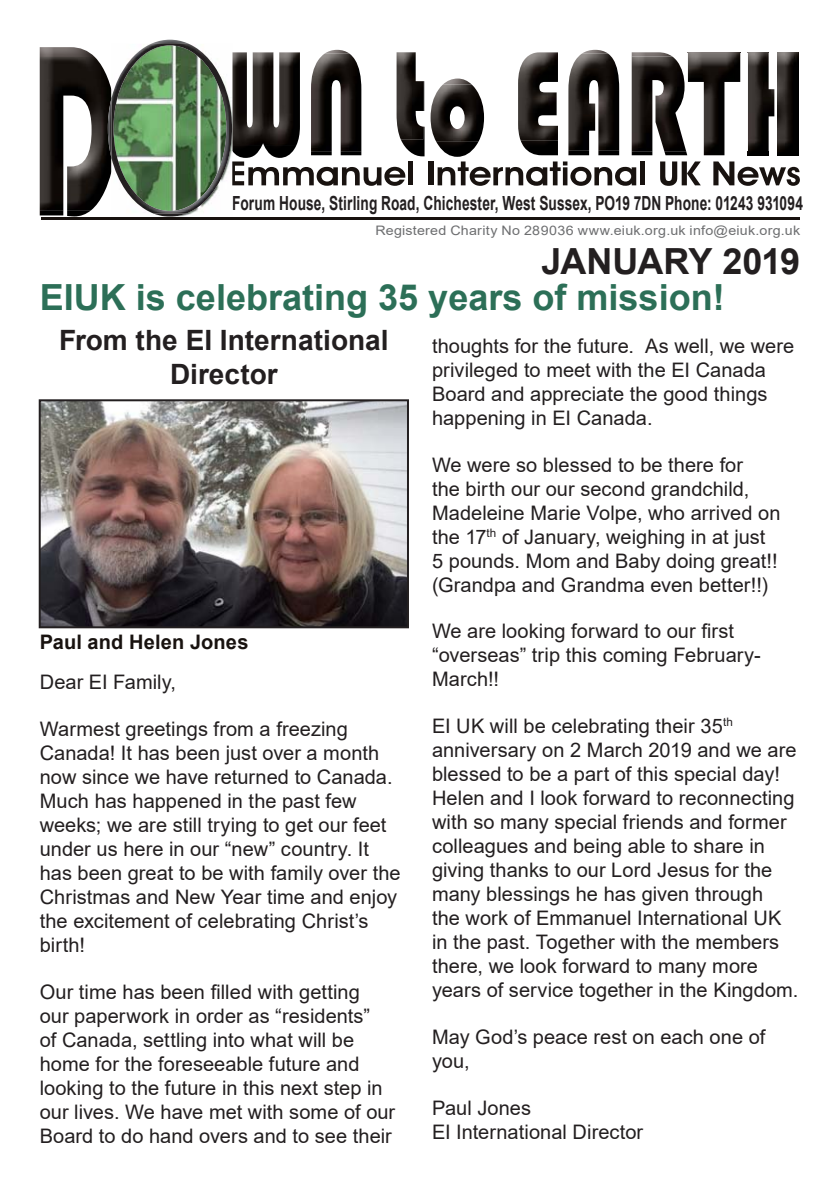
<style>
.page{position:relative;width:840px;height:1191px;background:#fff}
.page>*{position:absolute;margin:0;border:0;box-sizing:border-box;transform-origin:0 0}
.t1{font:700 36px "Arial";color:#2c6f57}
.t2{font:700 36px "Arial";letter-spacing:-.025em;color:#231f20}
.t3{font:700 28px/33.6px "Arial";color:#231f20;text-align:center}
.t4{font:20px/24px "Arial";color:#231f20}
.t5{font:700 20px "Arial";letter-spacing:.01em;color:#18120f}
.t6{font:700 19.4px "Arial";letter-spacing:.01em;color:#231f20;scale:.71 1}
.t7{font:13px "Arial";letter-spacing:.02em;color:#6d6e70;scale:1.09 1}
</style>
<div class="page">
<img style="left:40px;top:47px;width:55px;height:10px">
<img style="left:40px;top:210px;width:51px;height:6px">
<img style="left:40px;top:57px;width:71px;height:153px">
<img style="left:324px;top:50px;width:25px;height:4px">
<img style="left:311px;top:54px;width:50px;height:101px">
<img style="left:401px;top:81px;width:23px;height:75px">
<img style="left:396px;top:52px;width:27px;height:88px">
<img style="left:442px;top:79px;width:29px;height:6px">
<img style="left:436px;top:142px;width:42px;height:15px">
<img style="left:430px;top:85px;width:54px;height:57px">
<svg style="left:535px;top:52px;width:22px;height:1px"></svg>
<img style="left:520px;top:140px;width:37px;height:15px">
<img style="left:518px;top:53px;width:39px;height:87px">
<img style="left:581px;top:50px;width:27px;height:4px">
<img style="left:568px;top:54px;width:50px;height:101px">
<img style="left:631px;top:52px;width:41px;height:5px">
<img style="left:631px;top:151px;width:56px;height:4px">
<img style="left:631px;top:57px;width:54px;height:94px">
<img style="left:687px;top:52px;width:52px;height:103px">
<img style="left:777px;top:52px;width:21px;height:103px">
<img style="left:747px;top:151px;width:21px;height:4px">
<img style="left:747px;top:52px;width:27px;height:99px">
<svg style="left:232px;top:161px;width:173px;height:25px"></svg>
<hr style="left:408px;top:161px;width:4px;height:24px;background:#18120f">
<div style="left:428px;top:161px;width:5px;height:24px;background:#18120f"></div>
<svg style="left:437px;top:161px;width:199px;height:25px"></svg>
<hr style="left:640px;top:161px;width:4px;height:24px;background:#18120f">
<svg style="left:660px;top:161px;width:40px;height:25px"></svg>
<svg style="left:713px;top:161px;width:86px;height:25px"></svg>
<hr style="left:41px;top:217px;width:758px;height:3px;background:#18120f">
<img style="left:232px;top:52px;width:68px;height:93px">
<img style="left:232px;top:145px;width:64px;height:13px">
<img style="left:108px;top:106px;width:2px;height:44px">
<img style="left:153px;top:40px;width:34px;height:3px">
<img style="left:153px;top:101px;width:79px;height:115px">
<img style="left:110px;top:98px;width:1px;height:60px">
<img style="left:151px;top:43px;width:38px;height:1px">
<img style="left:111px;top:44px;width:118px;height:169px">
<img style="left:42px;top:402px;width:364px;height:223px">
<div style="left:39px;top:399px;width:370px;height:229px;border:2px solid #231f20"></div>
<p class="t6" style="left:232px;top:192px;width:804px">Forum House, Stirling Road, Chichester, West Sussex, PO19 7DN Phone: 01243 931094</p>
<p class="t7" style="left:375px;top:223px;width:391px">Registered Charity No 289036 www.eiuk.org.uk info@eiuk.org.uk</p>
<h1 class="t2" style="left:541px;top:242px;width:260px">JANUARY 2019</h1>
<h1 class="t1" style="left:40px;top:277px;width:686px">EIUK is celebrating 35 years of mission!</h1>
<h2 class="t3" style="left:59px;top:324px;width:331px">From the EI International<br>Director</h2>
<p class="t5" style="left:40px;top:631px;width:210px">Paul and Helen Jones</p>
<p class="t4" style="left:40px;top:670px;width:138px">Dear EI Family,</p>
<p class="t4" style="left:40px;top:717px;width:362px">Warmest greetings from a freezing Canada! It has been just over a month now since we have returned to Canada.<br>Much has happened in the past few weeks; we are still trying to get our feet under us here in our “new” country. It has been great to be with family over the Christmas and New Year time and enjoy the excitement of celebrating Christ’s birth!</p>
<p class="t4" style="left:40px;top:980px;width:357px">Our time has been filled with getting<br>our paperwork in order as “residents”<br>of Canada, settling into what will be home for the foreseeable future and looking to the future in this next step in our lives. We have met with some of our Board to do hand overs and to see their</p>
<p class="t4" style="left:432px;top:334px;width:363px">thoughts for the future. As well, we were privileged to meet with the EI Canada Board and appreciate the good things happening in EI Canada.</p>
<p class="t4" style="left:432px;top:453px;width:350px">We were so blessed to be there for<br>the birth our our second grandchild, Madeleine Marie Volpe, who arrived on the 17<sup>th</sup> of January, weighing in at just 5 pounds. Mom and Baby doing great!! (Grandpa and Grandma even better!!)</p>
<p class="t4" style="left:432px;top:619px;width:330px">We are looking forward to our first “overseas” trip this coming February-<br>March!!</p>
<p class="t4" style="left:432px;top:714px;width:368px">EI UK will be celebrating their 35<sup>th </sup>anniversary on 2 March 2019 and we are blessed to be a part of this special day!<br>Helen and I look forward to reconnecting with so many special friends and former colleagues and being able to share in giving thanks to our Lord Jesus for the many blessings he has given through<br>the work of Emmanuel International UK in the past. Together with the members there, we look forward to many more years of service together in the Kingdom.</p>
<p class="t4" style="left:432px;top:1025px;width:335px">May God’s peace rest on each one of you,</p>
<p class="t4" style="left:432px;top:1095px;width:213px">Paul Jones<br>EI International Director</p>
</div>
